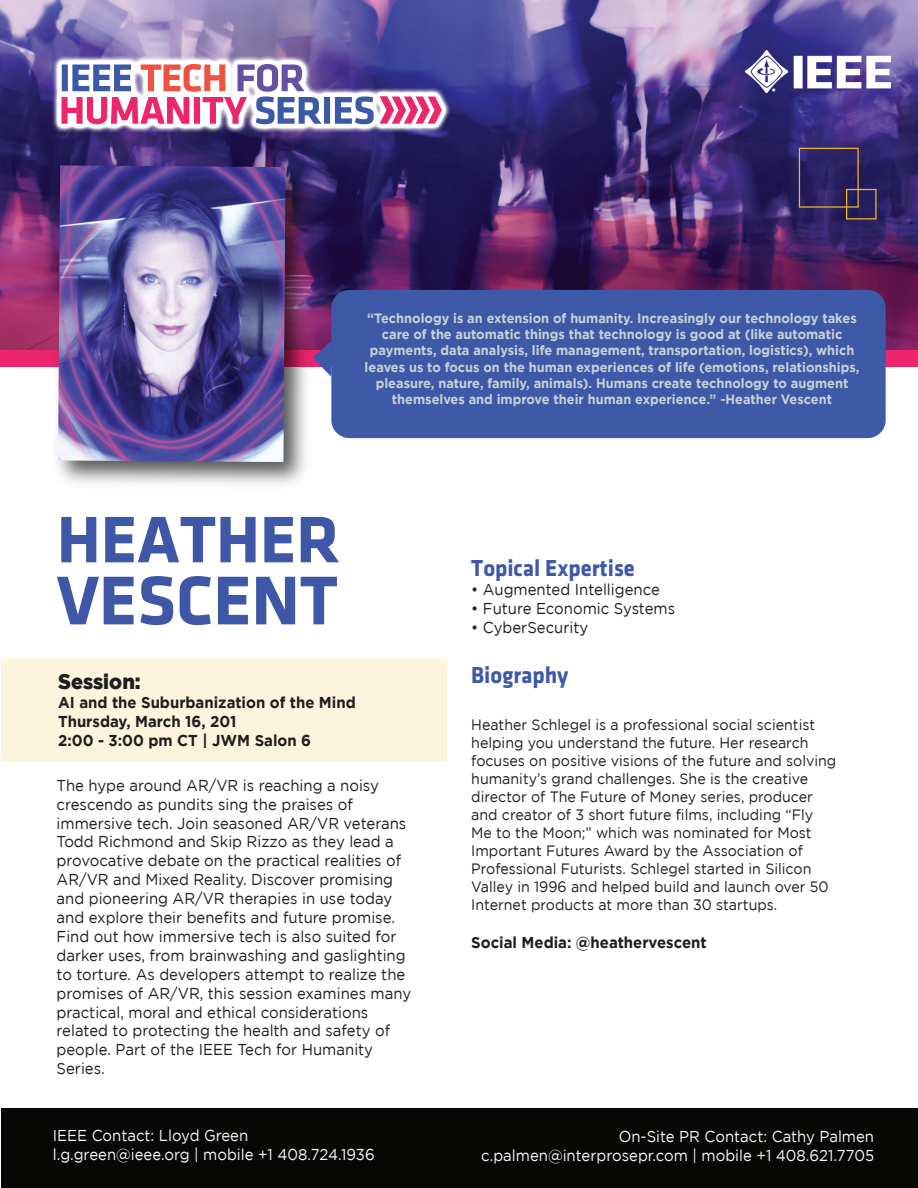
<style>
.page{position:relative;width:918px;height:1188px;background:#fff}
.page>*{position:absolute;margin:0;border:0;box-sizing:border-box;transform-origin:0 0}
.t1{font:71.4px "Klavika Bold Bold OSF";color:#3e58a7}
.t2{font:68.1px "Klavika Bold Bold OSF";color:#3e58a7}
.t3{font:24px "Klavika Bold Bold OSF";color:#3d59a7;scale:.95 1}
.t4{font:900 21px "Gotham";color:#211e1e;scale:.95 1}
.t5{font:15.75px/18.9px "Gotham";color:#211e1e;scale:.95 1}
.t6{font:15.75px/18.9px "Gotham";color:#f7f7f8;scale:.95 1}
.t7{font:700 15.75px/18.9px "Gotham";color:#211e1e;scale:.95 1}
.t8{font:15px/18px "Gotham";color:#211e1e;scale:.95 1}
.t9{font:700 13.5px/16.2px "Gotham";color:#c7d1d4;text-align:center;scale:.95 1}
</style>
<div class="page">
<img style="left:0;top:0;width:918px;height:350px">
<div style="left:0;top:350px;width:918px;height:17px;background:#ed256c"></div>
<div style="left:1px;top:1108px;width:917px;height:79px;background:#070806"></div>
<div style="left:1px;top:658px;width:446px;height:104px;background:#fcf4dc"></div>
<img style="left:746px;top:50px;width:145px;height:42px">
<img style="left:44px;top:25px;width:419px;height:143px">
<div style="left:331px;top:290px;width:555px;height:148px;background:#3d59a7;border-radius:18px"></div>
<div style="left:799px;top:148px;width:60px;height:60px;border:1px solid #edb923"></div>
<div style="left:846px;top:189px;width:31px;height:30px;border:1px solid #edb923"></div>
<img style="left:0;top:142px;width:457px;height:343px">
<img style="left:58px;top:165px;width:228px;height:297px">
<p class="t9" style="left:365px;top:310px;width:522px">“Technology is an extension of humanity. Increasingly our technology takes care of the automatic things that technology is good at (like automatic payments, data analysis, life management, transportation, logistics), which leaves us to focus on the human experiences of life (emotions, relationships, pleasure, nature, family, animals). Humans create technology to augment themselves and improve their human experience.” -Heather Vescent</p>
<h2 class="t2" style="left:57px;top:502px;width:285px">HEATHER</h2>
<h1 class="t1" style="left:57px;top:561px;width:282px">VESCENT</h1>
<h3 class="t3" style="left:471px;top:555px;width:174px">Topical Expertise</h3>
<p class="t5" style="left:471px;top:580px;width:200px">• Augmented Intelligence</p>
<p class="t5" style="left:471px;top:599px;width:216px">• Future Economic Systems</p>
<p class="t5" style="left:471px;top:618px;width:125px">• CyberSecurity</p>
<h3 class="t4" style="left:58px;top:669px;width:89px">Session:</h3>
<p class="t7" style="left:58px;top:692px;width:315px">AI and the Suburbanization of the Mind<br>Thursday, March 16, 201<br>2:00 - 3:00 pm CT | JWM Salon 6</p>
<p class="t5" style="left:57px;top:776px;width:375px">The hype around AR/VR is reaching a noisy crescendo as pundits sing the praises of immersive tech. Join seasoned AR/VR veterans Todd Richmond and Skip Rizzo as they lead a provocative debate on the practical realities of AR/VR and Mixed Reality. Discover promising and pioneering AR/VR therapies in use today and explore their benefits and future promise.<br>Find out how immersive tech is also suited for darker uses, from brainwashing and gaslighting to torture. As developers attempt to realize the promises of AR/VR, this session examines many practical, moral and ethical considerations related to protecting the health and safety of people. Part of the IEEE Tech for Humanity Series.</p>
<h3 class="t3" style="left:471px;top:662px;width:104px">Biography</h3>
<p class="t8" style="left:471px;top:716px;width:386px">Heather Schlegel is a professional social scientist helping you understand the future. Her research focuses on positive visions of the future and solving humanity’s grand challenges. She is the creative director of The Future of Money series, producer and creator of 3 short future films, including “Fly Me to the Moon;” which was nominated for Most Important Futures Award by the Association of Professional Futurists. Schlegel started in Silicon Valley in 1996 and helped build and launch over 50<br>Internet products at more than 30 startups.</p>
<p class="t7" style="left:471px;top:932px;width:249px">Social Media: @heathervescent</p>
<p class="t6" style="left:53px;top:1126px;width:340px">IEEE Contact: Lloyd Green l.g.green@ieee.org | mobile +1 408.724.1936</p>
<p class="t6" style="left:481px;top:1126px;width:415px;text-align:right">On-Site PR Contact: Cathy Palmen c.palmen@interprosepr.com | mobile +1 408.621.7705</p>
</div>
